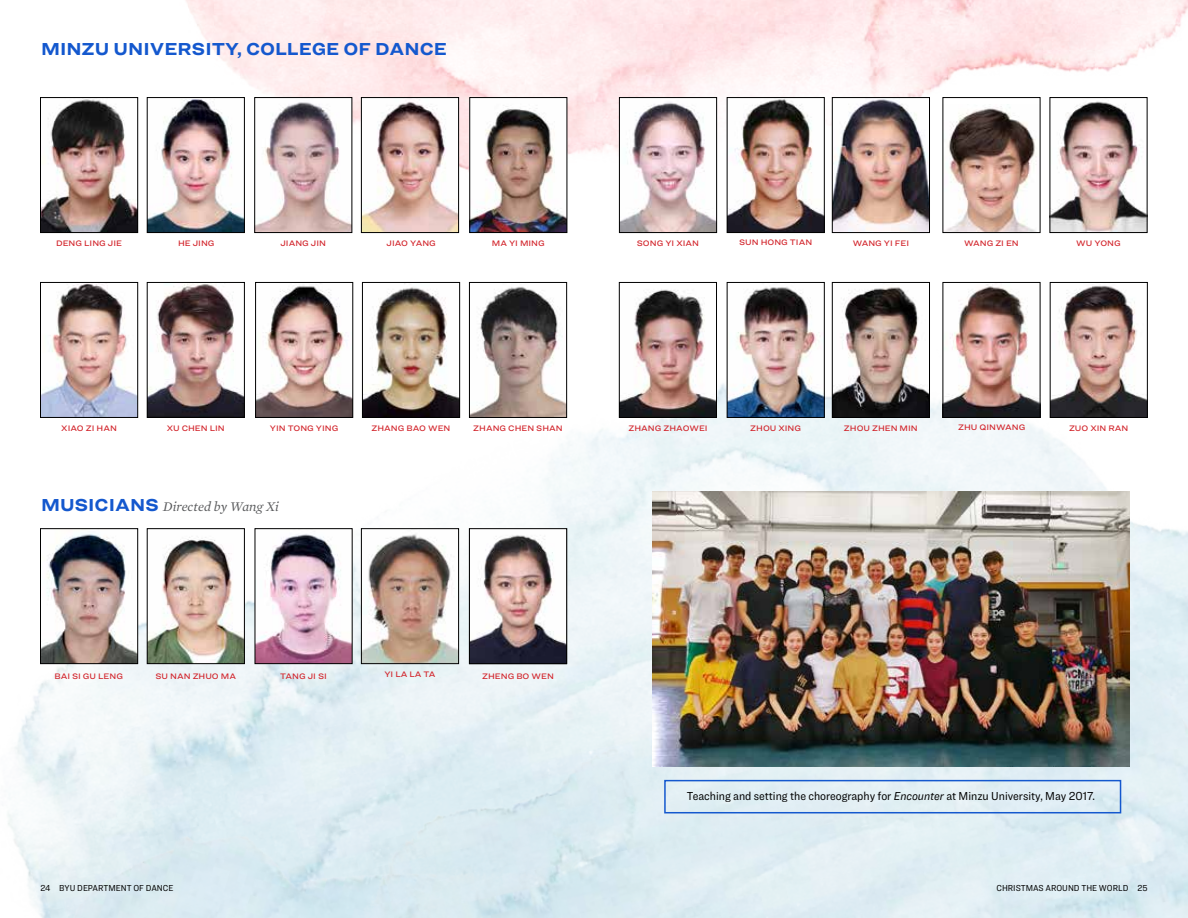
<style>
.page{position:relative;width:1188px;height:918px;background:#fff}
.page>*{position:absolute;margin:0;border:0;box-sizing:border-box;transform-origin:0 0}
.t1{font:700 18px "Ringside Wide";color:#1458ce}
.t2{font:italic 13.5px "Mercury Text G1";color:#58595b}
.t3{font:12px "Ringside Narrow";color:#000}
.t4{font:9px "Ringside Narrow";color:#000}
.t5{font:500 8.25px "Ringside Wide";color:#d2232a}
.s1{font-family:"Ringside Wide";font-weight:700;font-style:normal;font-size:18px;color:#1458ce}
.s2{font-style:italic}
</style>
<div class="page">
<img style="left:138px;top:0;width:1050px;height:197px">
<img style="left:8px;top:281px;width:1180px;height:637px">
<img style="left:363px;top:530px;width:94px;height:17px">
<img style="left:834px;top:99px;width:94px;height:132px">
<div style="left:832px;top:97px;width:98px;height:136px;border:1px solid #000"></div>
<img style="left:1052px;top:284px;width:94px;height:132px">
<div style="left:1050px;top:282px;width:98px;height:136px;border:1px solid #000"></div>
<img style="left:1052px;top:99px;width:94px;height:132px">
<div style="left:1050px;top:97px;width:98px;height:136px;border:1px solid #000"></div>
<img style="left:257px;top:284px;width:94px;height:132px">
<div style="left:255px;top:282px;width:98px;height:136px;border:1px solid #000"></div>
<img style="left:149px;top:530px;width:94px;height:132px">
<div style="left:147px;top:528px;width:98px;height:136px;border:1px solid #000"></div>
<img style="left:257px;top:530px;width:94px;height:132px">
<div style="left:255px;top:528px;width:98px;height:136px;border:1px solid #000"></div>
<img style="left:42px;top:530px;width:94px;height:132px">
<div style="left:40px;top:528px;width:98px;height:136px;border:1px solid #000"></div>
<img style="left:471px;top:530px;width:94px;height:17px">
<img style="left:729px;top:284px;width:94px;height:132px">
<div style="left:727px;top:282px;width:98px;height:136px;border:1px solid #000"></div>
<img style="left:621px;top:99px;width:94px;height:132px">
<div style="left:619px;top:97px;width:98px;height:136px;border:1px solid #000"></div>
<img style="left:363px;top:99px;width:94px;height:132px">
<div style="left:361px;top:97px;width:98px;height:136px;border:1px solid #000"></div>
<img style="left:42px;top:99px;width:94px;height:132px">
<div style="left:40px;top:97px;width:98px;height:136px;border:1px solid #000"></div>
<img style="left:471px;top:99px;width:94px;height:132px">
<div style="left:469px;top:97px;width:98px;height:136px;border:1px solid #000"></div>
<img style="left:834px;top:284px;width:94px;height:132px">
<div style="left:832px;top:282px;width:98px;height:136px;border:1px solid #000"></div>
<img style="left:46px;top:726px;width:252px;height:192px">
<img style="left:298px;top:547px;width:890px;height:371px">
<img style="left:149px;top:284px;width:94px;height:132px">
<div style="left:147px;top:282px;width:98px;height:136px;border:1px solid #000"></div>
<img style="left:364px;top:284px;width:94px;height:132px">
<div style="left:362px;top:282px;width:98px;height:136px;border:1px solid #000"></div>
<img style="left:471px;top:284px;width:94px;height:132px">
<div style="left:469px;top:282px;width:98px;height:136px;border:1px solid #000"></div>
<img style="left:256px;top:99px;width:94px;height:132px">
<div style="left:254px;top:97px;width:98px;height:136px;border:1px solid #000"></div>
<img style="left:42px;top:284px;width:94px;height:132px">
<div style="left:40px;top:282px;width:98px;height:136px;border:1px solid #000"></div>
<img style="left:945px;top:105px;width:93px;height:126px">
<div style="left:943px;top:97px;width:97px;height:136px;border:1px solid #000"></div>
<img style="left:621px;top:284px;width:94px;height:132px">
<div style="left:619px;top:282px;width:98px;height:136px;border:1px solid #000"></div>
<img style="left:149px;top:100px;width:94px;height:131px">
<div style="left:147px;top:97px;width:98px;height:136px;border:1px solid #000"></div>
<img style="left:729px;top:99px;width:94px;height:132px">
<div style="left:727px;top:97px;width:98px;height:136px;border:1px solid #000"></div>
<img style="left:945px;top:284px;width:93px;height:132px">
<div style="left:943px;top:282px;width:97px;height:136px;border:1px solid #000"></div>
<img style="left:652px;top:491px;width:478px;height:276px">
<div style="left:664px;top:780px;width:457px;height:33px;border:2px solid #1458ce"></div>
<h1 class="t1" style="left:41px;top:35px;width:407px">MINZU UNIVERSITY, COLLEGE OF DANCE</h1>
<p class="t5" style="left:178px;top:237px;width:38px">HE JING</p>
<p class="t5" style="left:739px;top:236px;width:75px">SUN HONG TIAN</p>
<p class="t5" style="left:56px;top:237px;width:67px">DENG LING JIE</p>
<p class="t5" style="left:387px;top:237px;width:51px">JIAO YANG</p>
<p class="t5" style="left:492px;top:237px;width:55px">MA YI MING</p>
<p class="t5" style="left:637px;top:237px;width:64px">SONG YI XIAN</p>
<p class="t5" style="left:280px;top:237px;width:47px">JIANG JIN</p>
<p class="t5" style="left:853px;top:237px;width:58px">WANG YI FEI</p>
<p class="t5" style="left:964px;top:237px;width:56px">WANG ZI EN</p>
<p class="t5" style="left:1076px;top:237px;width:46px">WU YONG</p>
<p class="t5" style="left:61px;top:422px;width:57px">XIAO ZI HAN</p>
<p class="t5" style="left:167px;top:422px;width:60px">XU CHEN LIN</p>
<p class="t5" style="left:372px;top:422px;width:81px">ZHANG BAO WEN</p>
<p class="t5" style="left:473px;top:422px;width:91px">ZHANG CHEN SHAN</p>
<p class="t5" style="left:844px;top:422px;width:75px">ZHOU ZHEN MIN</p>
<p class="t5" style="left:629px;top:422px;width:81px">ZHANG ZHAOWEI</p>
<p class="t5" style="left:270px;top:422px;width:70px">YIN TONG YING</p>
<p class="t5" style="left:750px;top:422px;width:52px">ZHOU XING</p>
<p class="t5" style="left:958px;top:421px;width:69px">ZHU QINWANG</p>
<p class="t5" style="left:1069px;top:422px;width:61px">ZUO XIN RAN</p>
<h2 class="t2" style="left:41px;top:497px;width:239px"><span class="s1">MUSICIANS</span> Directed by Wang Xi</h2>
<p class="t5" style="left:384px;top:668px;width:53px">YI LA LA TA</p>
<p class="t5" style="left:54px;top:670px;width:70px">BAI SI GU LENG</p>
<p class="t5" style="left:156px;top:670px;width:82px">SU NAN ZHUO MA</p>
<p class="t5" style="left:280px;top:670px;width:48px">TANG JI SI</p>
<p class="t5" style="left:482px;top:670px;width:73px">ZHENG BO WEN</p>
<h3 class="t3" style="left:687px;top:788px;width:410px">Teaching and setting the choreography for <span class="s2">Encounter</span> at Minzu University, May 2017.</h3>
<p class="t4" style="left:41px;top:882px;width:134px">24 BYU DEPARTMENT OF DANCE</p>
<p class="t4" style="left:997px;top:882px;width:152px">CHRISTMAS AROUND THE WORLD 25</p>
</div>
